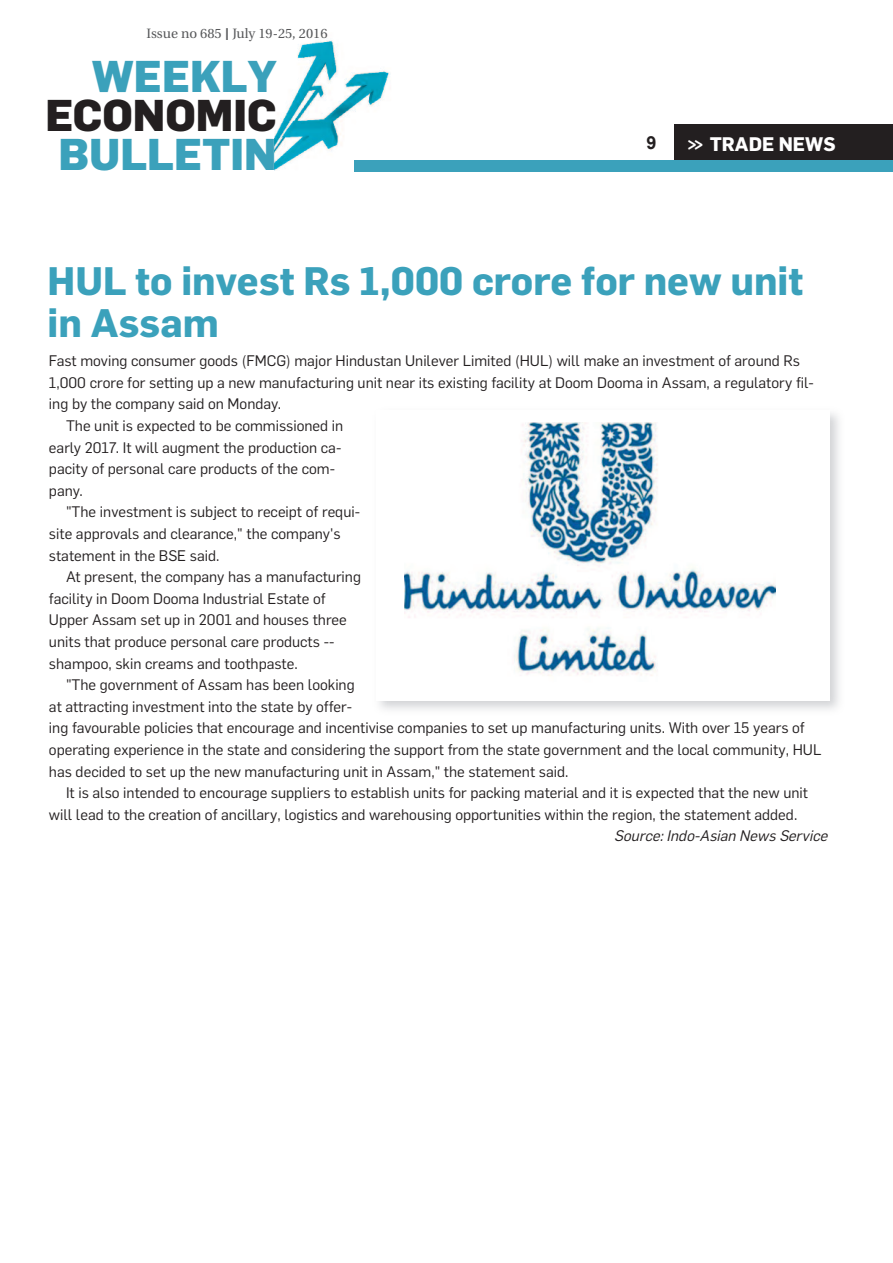
<style>
.page{position:relative;width:893px;height:1263px;background:#fff}
.page>*{position:absolute;margin:0;border:0;box-sizing:border-box;transform-origin:0 0}
.t1{font:800 43.65px "Flama";color:#3ba1bb}
.t2{font:800 43.65px "Flama";color:#231f20}
.t3{font:700 39px/42px "Flama";color:#3ba1bb}
.t4{font:700 19.35px "Flama";color:#fff;scale:.8 1}
.t5{font:700 18px "Arial";color:#231f20}
.t6{font:15px "Flama";color:#231f20}
.t7{font:italic 15px "Flama";color:#231f20}
.t8{font:13.5px "Utopia";color:#57585a}
.s1{font-family:"Arial";font-size:16.5px}
</style>
<div class="page">
<div style="left:674px;top:125px;width:219px;height:41px;background:#231f20"></div>
<img style="left:274px;top:40px;width:116px;height:130px">
<div style="left:354px;top:160px;width:539px;height:11px;background:#3ba1bb"></div>
<img style="left:404px;top:423px;width:372px;height:253px">
<p class="t8" style="left:147px;top:28px;width:182px">Issue no 685 <span class="s1">I</span> July 19-25, 2016</p>
<h1 class="t1" style="left:92px;top:61px;width:186px">WEEKLY</h1>
<h1 class="t2" style="left:46px;top:100px;width:233px">ECONOMIC</h1>
<h1 class="t1" style="left:59px;top:139px;width:220px">BULLETIN</h1>
<p class="t4" style="left:687px;top:137px;width:187px">&gt;&gt; TRADE NEWS</p>
<p class="t5" style="left:647px;top:133px;width:12px">9</p>
<h2 class="t3" style="left:48px;top:263px;width:757px">HUL to invest Rs 1,000 crore for new unit in Assam</h2>
<p class="t6" style="left:49px;top:355px;width:752px">Fast moving consumer goods (FMCG) major Hindustan Unilever Limited (HUL) will make an investment of around Rs</p>
<p class="t6" style="left:49px;top:377px;width:766px">1,000 crore for setting up a new manufacturing unit near its existing facility at Doom Dooma in Assam, a regulatory fil-</p>
<p class="t6" style="left:49px;top:399px;width:234px">ing by the company said on Monday.</p>
<p class="t6" style="left:66px;top:420px;width:279px">The unit is expected to be commissioned in</p>
<p class="t6" style="left:49px;top:442px;width:294px">early 2017. It will augment the production ca-</p>
<p class="t6" style="left:49px;top:463px;width:288px">pacity of personal care products of the com-</p>
<p class="t6" style="left:49px;top:485px;width:35px">pany.</p>
<p class="t6" style="left:66px;top:507px;width:296px">"The investment is subject to receipt of requi-</p>
<p class="t6" style="left:49px;top:528px;width:293px">site approvals and clearance," the company's</p>
<p class="t6" style="left:49px;top:550px;width:172px">statement in the BSE said.</p>
<p class="t6" style="left:66px;top:571px;width:297px">At present, the company has a manufacturing</p>
<p class="t6" style="left:49px;top:593px;width:278px">facility in Doom Dooma Industrial Estate of</p>
<p class="t6" style="left:49px;top:615px;width:299px">Upper Assam set up in 2001 and houses three</p>
<p class="t6" style="left:49px;top:636px;width:287px">units that produce personal care products --</p>
<p class="t6" style="left:49px;top:658px;width:250px">shampoo, skin creams and toothpaste.</p>
<p class="t6" style="left:66px;top:679px;width:290px">"The government of Assam has been looking</p>
<p class="t6" style="left:49px;top:701px;width:305px">at attracting investment into the state by offer-</p>
<p class="t6" style="left:49px;top:723px;width:757px">ing favourable policies that encourage and incentivise companies to set up manufacturing units. With over 15 years of</p>
<p class="t6" style="left:49px;top:744px;width:774px">operating experience in the state and considering the support from the state government and the local community, HUL</p>
<p class="t6" style="left:49px;top:766px;width:521px">has decided to set up the new manufacturing unit in Assam," the statement said.</p>
<p class="t6" style="left:66px;top:787px;width:744px">It is also intended to encourage suppliers to establish units for packing material and it is expected that the new unit</p>
<p class="t6" style="left:49px;top:809px;width:750px">will lead to the creation of ancillary, logistics and warehousing opportunities within the region, the statement added.</p>
<p class="t7" style="left:614px;top:831px;width:217px">Source: Indo-Asian News Service</p>
</div>
